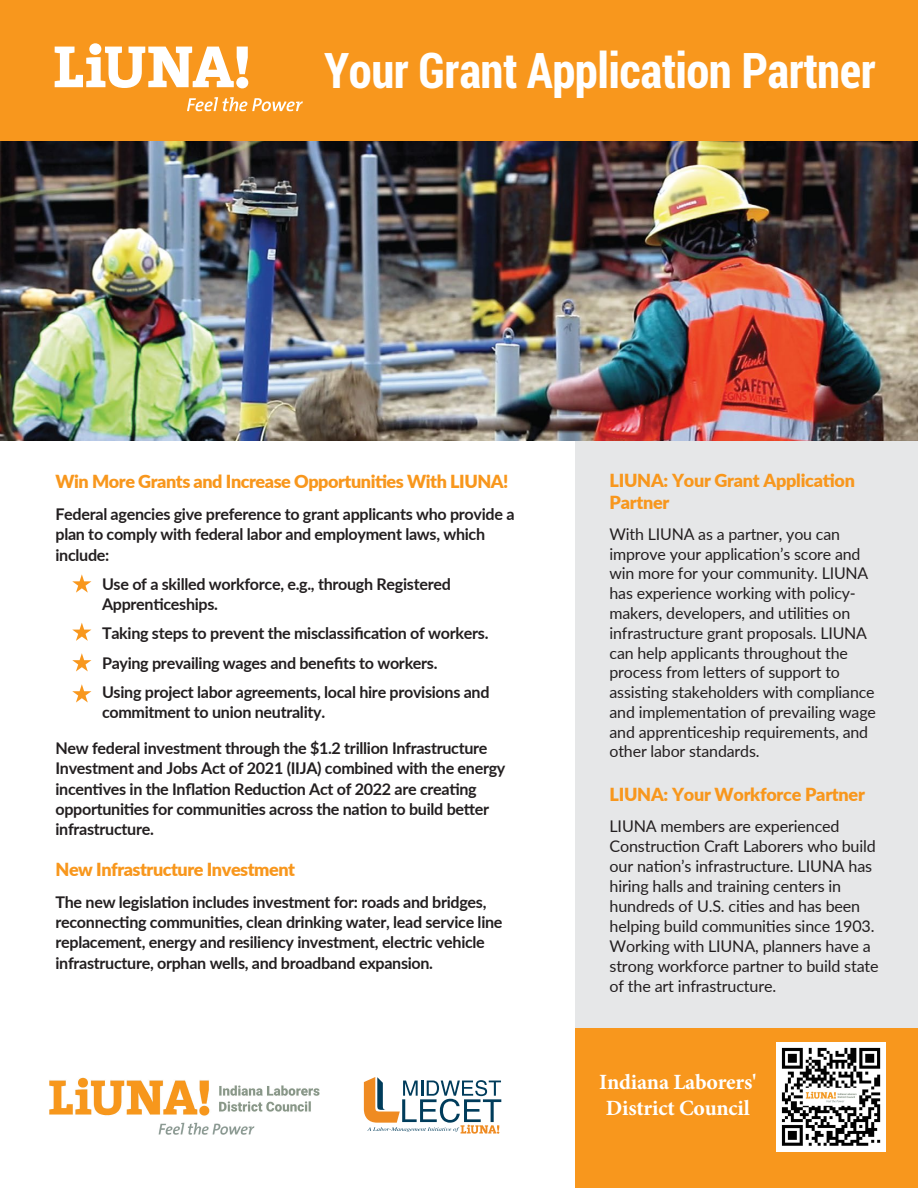
<style>
.page{position:relative;width:918px;height:1188px;background:#fff}
.page>*{position:absolute;margin:0;border:0;box-sizing:border-box;transform-origin:0 0}
.t1{font:700 49.2px "Roboto Condensed";letter-spacing:-.01em;color:#fff}
.t2{font:700 21.75px/25.8px "Minion Pro";letter-spacing:-.01em;color:#fff;text-align:center}
.t3{font:900 18px/21.6px "Lato";letter-spacing:-.025em;color:#f8971d}
.t4{font:700 16.2px/20.2px "Lato";letter-spacing:-.02em;color:#231f20}
.t5{font:16.2px/19.8px "Lato";letter-spacing:-.01em;color:#231f20}
</style>
<div class="page">
<div style="left:576px;top:0;width:342px;height:1165px;background:#e6e7e8"></div>
<div style="left:0;top:0;width:918px;height:142px;background:#f8971d"></div>
<div style="left:576px;top:1029px;width:342px;height:159px;background:#f8971d"></div>
<svg style="left:364px;top:1077px;width:137px;height:57px"></svg>
<svg style="left:72px;top:574px;width:19px;height:19px"></svg>
<svg style="left:72px;top:623px;width:19px;height:18px"></svg>
<svg style="left:72px;top:653px;width:19px;height:18px"></svg>
<svg style="left:72px;top:684px;width:19px;height:19px"></svg>
<img style="left:0;top:142px;width:918px;height:299px">
<svg style="left:187px;top:97px;width:116px;height:14px"></svg>
<svg style="left:55px;top:47px;width:193px;height:41px"></svg>
<div style="left:89px;top:43px;width:12px;height:12px;background:#fff;border-radius:50%"></div>
<div style="left:236px;top:77px;width:12px;height:11px;background:#fff;border-radius:50%"></div>
<img style="left:49px;top:1077px;width:271px;height:58px">
<img style="left:777px;top:1043px;width:108px;height:108px">
<h1 class="t1" style="left:324px;top:36px;width:553px">Your Grant Application Partner</h1>
<p class="t3" style="left:56px;top:470px;width:455px">Win More Grants and Increase Opportunities With LIUNA!</p>
<p class="t4" style="left:56px;top:503px;width:461px">Federal agencies give preference to grant applicants who provide a plan to comply with federal labor and employment laws, which include:</p>
<p class="t4" style="left:102px;top:573px;width:350px">Use of a skilled workforce, e.g., through Registered<br>Apprenticeships.</p>
<p class="t4" style="left:102px;top:618px;width:389px;line-height:29.2px">Taking steps to prevent the misclassification of workers.<br>Paying prevailing wages and benefits to workers.<br>Using project labor agreements, local hire provisions and</p>
<p class="t4" style="left:102px;top:701px;width:225px">commitment to union neutrality.</p>
<p class="t4" style="left:56px;top:737px;width:451px">New federal investment through the $1.2 trillion Infrastructure Investment and Jobs Act of 2021 (IIJA) combined with the energy incentives in the Inflation Reduction Act of 2022 are creating opportunities for communities across the nation to build better infrastructure.</p>
<p class="t3" style="left:56px;top:858px;width:241px">New Infrastructure Investment</p>
<p class="t4" style="left:56px;top:891px;width:449px">The new legislation includes investment for: roads and bridges, reconnecting communities, clean drinking water, lead service line replacement, energy and resiliency investment, electric vehicle infrastructure, orphan wells, and broadband expansion.</p>
<p class="t3" style="left:610px;top:469px;width:247px">LIUNA: Your Grant Application<br>Partner</p>
<p class="t5" style="left:610px;top:524px;width:268px">With LIUNA as a partner, you can improve your application’s score and win more for your community. LIUNA has experience working with policy&shy;makers, developers, and utilities on infrastructure grant proposals. LIUNA can help applicants throughout the process from letters of support to assisting stakeholders with compliance and implementation of prevailing wage and apprenticeship requirements, and other labor standards.</p>
<p class="t3" style="left:610px;top:782px;width:257px">LIUNA: Your Workforce Partner</p>
<p class="t5" style="left:610px;top:816px;width:271px">LIUNA members are experienced Construction Craft Laborers who build our nation’s infrastructure. LIUNA has hiring halls and training centers in hundreds of U.S. cities and has been helping build communities since 1903.<br>Working with LIUNA, planners have a strong workforce partner to build state of the art infrastructure.</p>
<h2 class="t2" style="left:599px;top:1069px;width:159px">Indiana Laborers'<br>District Council</h2>
</div>
